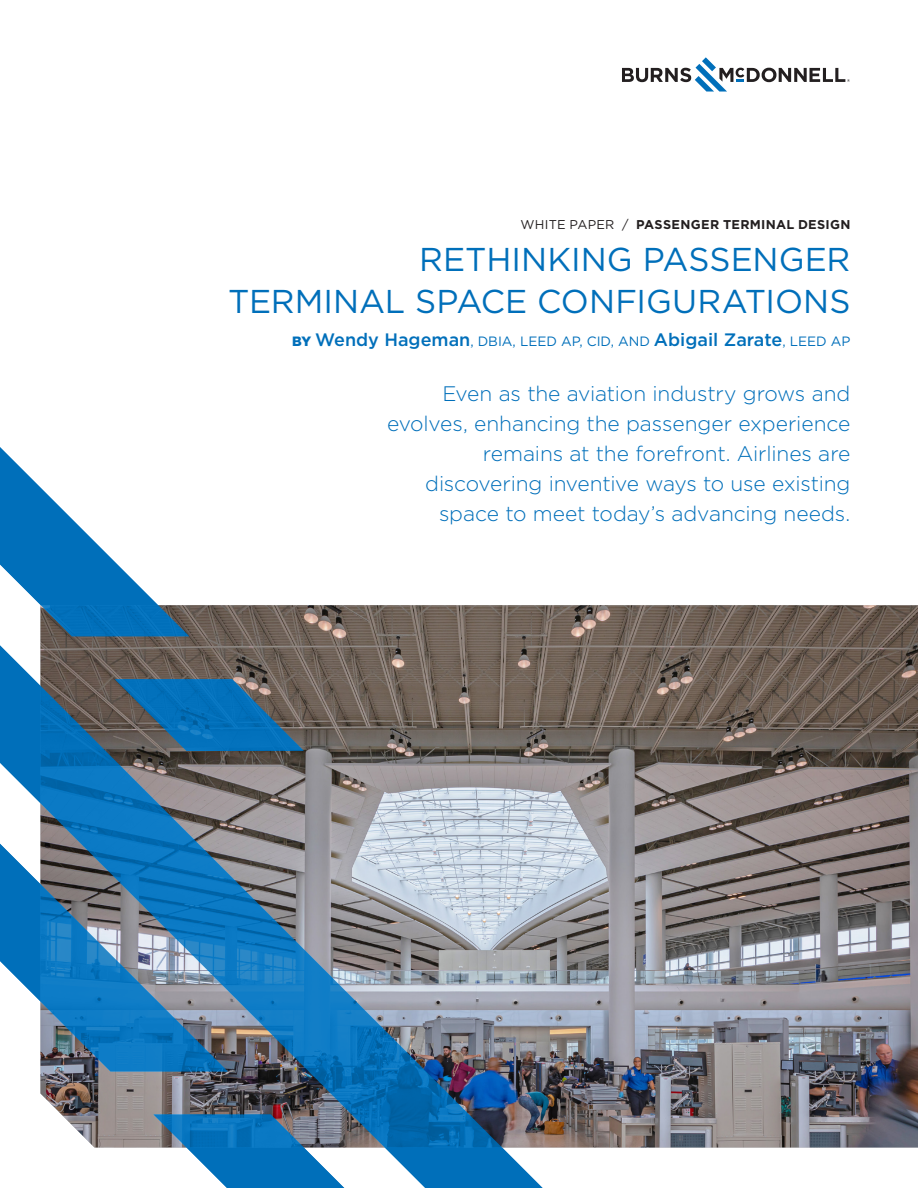
<style>
.page{position:relative;width:918px;height:1188px;background:#fff}
.page>*{position:absolute;margin:0;border:0;box-sizing:border-box;transform-origin:0 0}
.Cover_Page_-_Headlin{font:33px "Gotham";color:#006fba}
.Cover_Page_-_Intro_T{font:300 21px/30px "Gotham";letter-spacing:-.01em;color:#006fba;text-align:right}
.Cover_Page_-_Headlin-2{font:13.5px "Gotham";color:#006fba}
.Cover_Page_-_Main_Ti{font:700 12.75px "Gotham";letter-spacing:.02em;color:#231f20}
.s1{font-weight:400}
.s2{font-weight:900}
.s3{font-weight:500;font-size:18px}
</style>
<div class="page">
<img style="left:189px;top:605px;width:729px;height:543px">
<svg style="left:622px;top:57px;width:228px;height:35px"></svg>
<svg style="left:0;top:447px;width:189px;height:185px"></svg>
<svg style="left:0;top:632px;width:556px;height:556px"></svg>
<svg style="left:0;top:830px;width:228px;height:241px"></svg>
<svg style="left:153px;top:1114px;width:205px;height:74px"></svg>
<p class="Cover_Page_-_Main_Ti" style="left:521px;top:216px;width:331px"><span class="s1">WHITE PAPER /</span> PASSENGER TERMINAL DESIGN</p>
<p class="Cover_Page_-_Headlin" style="left:419px;top:238px;width:433px">RETHINKING PASSENGER</p>
<p class="Cover_Page_-_Headlin" style="left:228px;top:280px;width:624px">TERMINAL SPACE CONFIGURATIONS</p>
<p class="Cover_Page_-_Headlin-2" style="left:292px;top:333px;width:560px"><span class="s2">BY</span> <span class="s3">Wendy Hageman</span>, DBIA, LEED AP, CID, AND <span class="s3">Abigail Zarate</span>, LEED AP</p>
<p class="Cover_Page_-_Intro_T" style="left:387px;top:378px;width:465px">Even as the aviation industry grows and evolves, enhancing the passenger experience remains at the forefront. Airlines are discovering inventive ways to use existing space to meet today’s advancing needs.</p>
</div>
